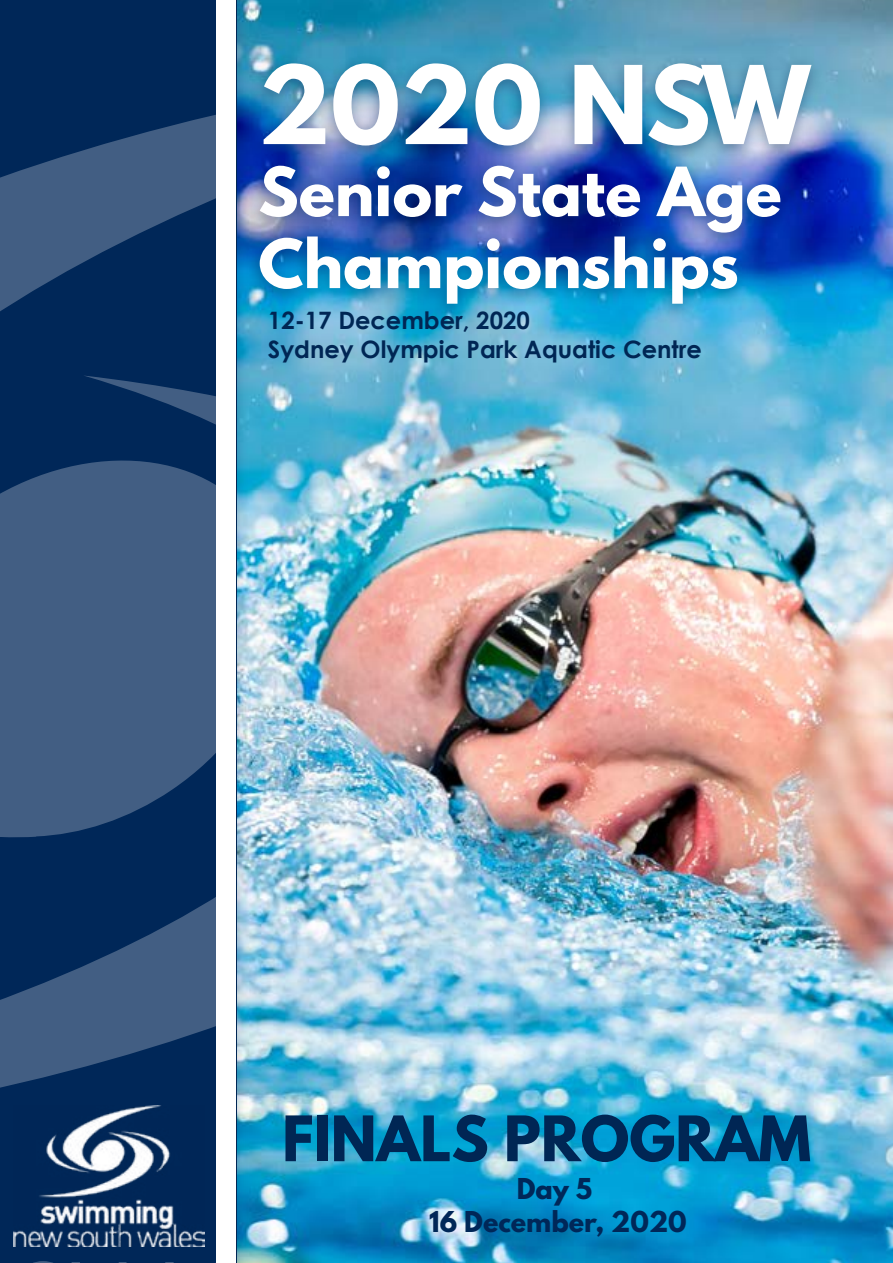
<style>
.page{position:relative;width:893px;height:1263px;background:#fff}
.page>*{position:absolute;margin:0;border:0;box-sizing:border-box;transform-origin:0 0}
.t1{font:700 96px "League Spartan";color:#fff}
.t2{font:700 60px/72px "League Spartan";color:#fff}
.t3{font:700 55.5px "League Spartan";color:#002654}
.t4{font:700 25.5px/33px "League Spartan";color:#002758;text-align:center}
.t5{font:700 24px/28.8px "Century Gothic";color:#002654}
</style>
<div class="page">
<img style="left:248px;top:0;width:645px;height:1263px">
<div style="left:245px;top:54px;width:577px;height:269px;background:#002654;opacity:.44"></div>
<div style="left:0;top:0;width:248px;height:1263px;background:#002654;opacity:.44"></div>
<div style="left:0;top:0;width:234px;height:1263px;background:#002758"></div>
<div style="left:217px;top:0;width:19px;height:1263px;background:#fff"></div>
<svg style="left:0;top:847px;width:217px;height:303px"></svg>
<svg style="left:0;top:50px;width:217px;height:797px;fill:#425e83"></svg>
<svg style="left:33px;top:1261px;width:141px;height:2px"></svg>
<img style="left:14px;top:1105px;width:191px;height:142px">
<h1 class="t1" style="left:258px;top:30px;width:553px">2020 NSW</h1>
<h2 class="t2" style="left:258px;top:155px;width:525px">Senior State Age<br>Championships</h2>
<p class="t5" style="left:268px;top:305px;width:435px">12-17 December, 2020<br>Sydney Olympic Park Aquatic Centre</p>
<h3 class="t3" style="left:282px;top:1095px;width:530px">FINALS PROGRAM</h3>
<p class="t4" style="left:429px;top:1172px;width:259px">Day 5<br>16 December, 2020</p>
</div>
